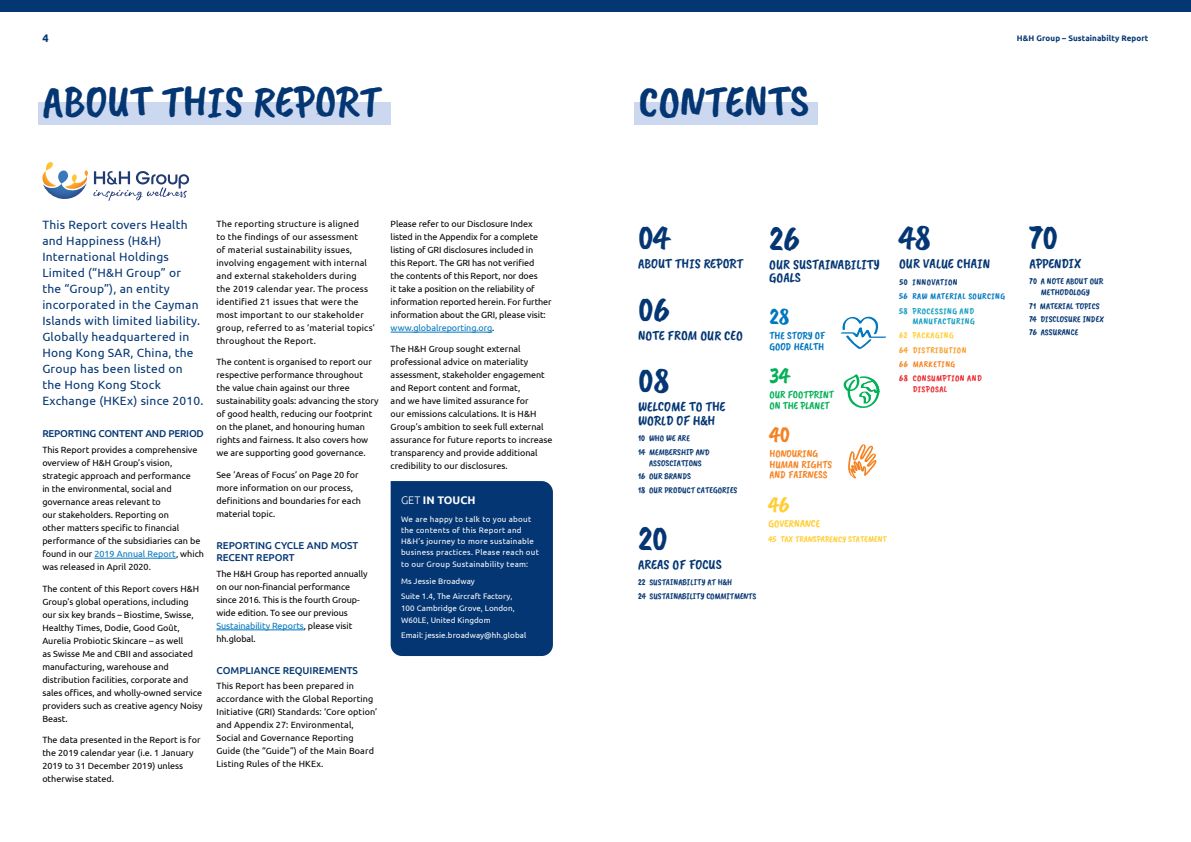
<style>
.page{position:relative;width:1191px;height:842px;background:#fff}
.page>*{position:absolute;margin:0;border:0;box-sizing:border-box;transform-origin:0 0}
.t1{font:45px "Caveat Brush";color:#043673}
.t2{font:35px "Caveat Brush";letter-spacing:-.01em;color:#043673}
.t3{font:23.2px "Caveat Brush";color:#ffce35}
.t4{font:23.2px "Caveat Brush";color:#0077be}
.t5{font:23.2px "Caveat Brush";color:#00b156}
.t6{font:23.2px "Caveat Brush";color:#f58220}
.t7{font:14px/13.8px "Caveat Brush";color:#043673}
.t8{font:12px/16px "Ubuntu";letter-spacing:.02em;color:#043673}
.t9{font:700 11px "Ubuntu";color:#fff}
.t10{font:700 11px "Ubuntu";color:#043673}
.t11{font:10.8px/10.6px "Caveat Brush";color:#f58220}
.t12{font:10.8px/10.6px "Caveat Brush";color:#00b156}
.t13{font:10.8px/10.6px "Caveat Brush";color:#0077be}
.t14{font:10.8px "Caveat Brush";color:#ffce35}
.t15{font:500 10px/12px "Ubuntu";color:#043673}
.t16{font:500 10px "Ubuntu";letter-spacing:-.02em;color:#043673}
.t17{font:9px/13px "Ubuntu";color:#000}
.t18{font:9px/13px "Ubuntu";letter-spacing:.02em;color:#000}
.t19{font:9px/13.6px "Caveat Brush";color:#043673}
.t20{font:9px/10.8px "Caveat Brush";letter-spacing:.04em;color:#129dc0;text-align:right}
.t21{font:9px "Caveat Brush";color:#ffce35}
.t22{font:9px/10.8px "Caveat Brush";letter-spacing:.04em;color:#eb2227}
.t23{font:9px "Caveat Brush";letter-spacing:.04em;color:#0077be}
.t24{font:9px "Caveat Brush";letter-spacing:.04em;color:#f99d2a}
.t25{font:9px "Caveat Brush";letter-spacing:.04em;color:#043673}
.t26{font:9px "Caveat Brush";letter-spacing:.04em;color:#ffce35}
.t27{font:9px "Caveat Brush";letter-spacing:.04em;color:#f58220}
.t28{font:8px/11px "Ubuntu";letter-spacing:.03em;color:#fff}
.t29{font:8px/14.8px "Ubuntu";letter-spacing:.01em;color:#fff}
.t30{font:700 8px "Ubuntu";letter-spacing:.01em;color:#043673}
.s1{color:#0077be}
.s2{font-weight:300}
</style>
<div class="page">
<div style="left:0;top:0;width:1191px;height:12px;background:#043673"></div>
<div style="left:634px;top:102px;width:184px;height:23px;background:#ccd8ef"></div>
<hr style="left:94px;top:558px;width:82px;height:1px;background:#0077be">
<hr style="left:216px;top:629px;width:88px;height:1px;background:#0077be">
<hr style="left:390px;top:332px;width:102px;height:1px;background:#0077be">
<div style="left:39px;top:102px;width:352px;height:23px;background:#ccd8ef"></div>
<div style="left:391px;top:481px;width:162px;height:175px;background:#043673"></div>
<svg style="left:840px;top:316px;width:47px;height:33px"></svg>
<svg style="left:843px;top:374px;width:36px;height:34px"></svg>
<svg style="left:848px;top:444px;width:29px;height:35px"></svg>
<svg style="left:43px;top:162px;width:146px;height:39px"></svg>
<p class="t10" style="left:43px;top:32px;width:8px">4</p>
<p class="t30" style="left:1017px;top:33px;width:133px">H&amp;H Group – Sustainabilty Report</p>
<h1 class="t1" style="left:43px;top:75px;width:339px">ABOUT THIS REPORT</h1>
<p class="t8" style="left:42px;top:217px;width:163px">This Report covers Health and Happiness (H&amp;H)<br>International Holdings<br>Limited (“H&amp;H Group” or<br>the “Group”), an entity incorporated in the Cayman<br>Islands with limited liability.<br>Globally headquartered in<br>Hong Kong SAR, China, the<br>Group has been listed on the Hong Kong Stock<br>Exchange (HKEx) since 2010.</p>
<p class="t16" style="left:42px;top:427px;width:163px">REPORTING CONTENT AND PERIOD</p>
<p class="t17" style="left:42px;top:443px;width:163px">This Report provides a comprehensive overview of H&amp;H Group’s vision, strategic approach and performance<br>in the environmental, social and governance areas relevant to<br>our stakeholders. Reporting on<br>other matters specific to financial performance of the subsidiaries can be found in our <span class="s1">2019 Annual Report</span>, which was released in April 2020.</p>
<p class="t17" style="left:42px;top:581px;width:162px">The content of this Report covers H&amp;H Group’s global operations, including our six key brands – Biostime, Swisse, Healthy Times, Dodie, Good Goût, Aurelia Probiotic Skincare – as well<br>as Swisse Me and CBII and associated manufacturing, warehouse and distribution facilities, corporate and sales offices, and wholly-owned service providers such as creative agency Noisy Beast.</p>
<p class="t17" style="left:42px;top:733px;width:160px">The data presented in the Report is for the 2019 calendar year (i.e. 1 January<br>2019 to 31 December 2019) unless otherwise stated.</p>
<p class="t18" style="left:216px;top:217px;width:160px">The reporting structure is aligned<br>to the findings of our assessment<br>of material sustainability issues, involving engagement with internal and external stakeholders during<br>the 2019 calendar year. The process identified 21 issues that were the most important to our stakeholder group, referred to as ‘material topics’ throughout the Report.</p>
<p class="t17" style="left:216px;top:355px;width:164px">The content is organised to report our respective performance throughout the value chain against our three sustainability goals: advancing the story of good health, reducing our footprint on the planet, and honouring human rights and fairness. It also covers how we are supporting good governance.</p>
<p class="t17" style="left:216px;top:468px;width:146px">See ’Areas of Focus’ on Page 20 for more information on our process, definitions and boundaries for each material topic.</p>
<p class="t15" style="left:216px;top:539px;width:143px">REPORTING CYCLE AND MOST<br>RECENT REPORT</p>
<p class="t17" style="left:216px;top:567px;width:153px">The H&amp;H Group has reported annually on our non-financial performance since 2016. This is the fourth Group&shy;wide edition. To see our previous<br><span class="s1">Sustainability Reports</span>, please visit hh.global.</p>
<p class="t15" style="left:216px;top:664px;width:143px">COMPLIANCE REQUIREMENTS</p>
<p class="t17" style="left:216px;top:679px;width:162px">This Report has been prepared in accordance with the Global Reporting Initiative (GRI) Standards: ‘Core option’ and Appendix 27: Environmental, Social and Governance Reporting Guide (the “Guide”) of the Main Board Listing Rules of the HKEx.</p>
<p class="t17" style="left:390px;top:217px;width:162px">Please refer to our Disclosure Index listed in the Appendix for a complete listing of GRI disclosures included in<br>this Report. The GRI has not verified<br>the contents of this Report, nor does<br>it take a position on the reliability of information reported herein. For further information about the GRI, please visit: <span class="s1">www.globalreporting.org</span>.</p>
<p class="t17" style="left:390px;top:342px;width:163px">The H&amp;H Group sought external professional advice on materiality assessment, stakeholder engagement and Report content and format,<br>and we have limited assurance for<br>our emissions calculations. It is H&amp;H Group’s ambition to seek full external assurance for future reports to increase transparency and provide additional credibility to our disclosures.</p>
<p class="t9" style="left:401px;top:494px;width:76px"><span class="s2">GET</span> IN TOUCH</p>
<p class="t28" style="left:401px;top:513px;width:139px">We are happy to talk to you about the contents of this Report and H&amp;H’s journey to more sustainable business practices. Please reach out</p>
<p class="t28" style="left:401px;top:558px;width:129px">to our Group Sustainability team:</p>
<p class="t29" style="left:401px;top:574px;width:113px">Ms Jessie Broadway<br>Suite 1.4, The Aircraft Factory,</p>
<p class="t29" style="left:401px;top:602px;width:115px;line-height:12px">100 Cambridge Grove, London,<br>W60LE, United Kingdom</p>
<p class="t29" style="left:401px;top:627px;width:127px">Email: jessie.broadway@hh.global</p>
<h1 class="t1" style="left:638px;top:75px;width:172px">CONTENTS</h1>
<h2 class="t2" style="left:638px;top:218px;width:33px">04</h2>
<h3 class="t7" style="left:638px;top:257px;width:107px">ABOUT THIS REPORT</h3>
<h2 class="t2" style="left:638px;top:289px;width:33px">06</h2>
<h3 class="t7" style="left:638px;top:328px;width:106px">NOTE FROM OUR CEO</h3>
<h2 class="t2" style="left:638px;top:360px;width:33px">08</h2>
<h3 class="t7" style="left:638px;top:400px;width:89px">WELCOME TO THE<br>WORLD OF H&amp;H</h3>
<p class="t19" style="left:638px;top:432px;width:73px">10 WHO WE ARE<br>14 MEMBERSHIP AND</p>
<p class="t19" style="left:638px;top:456px;width:101px;text-indent:11px">ASSOSCIATIONS<br>16 OUR BRANDS<br>18 OUR PRODUCT CATEGORIES</p>
<h2 class="t2" style="left:638px;top:518px;width:31px">20</h2>
<h3 class="t7" style="left:638px;top:557px;width:85px">AREAS OF FOCUS</h3>
<p class="t19" style="left:638px;top:576px;width:120px">22 SUSTAINABILITY AT H&amp;H<br>24 SUSTAINABILITY COMMITMENTS</p>
<h2 class="t2" style="left:769px;top:218px;width:32px">26</h2>
<h3 class="t7" style="left:769px;top:257px;width:112px">OUR SUSTAINABILITY<br>GOALS</h3>
<h3 class="t4" style="left:769px;top:303px;width:21px">28</h3>
<p class="t13" style="left:769px;top:330px;width:57px">THE STORY OF<br>GOOD HEALTH</p>
<h3 class="t5" style="left:769px;top:362px;width:22px">34</h3>
<p class="t12" style="left:769px;top:389px;width:66px">OUR FOOTPRINT<br>ON THE PLANET</p>
<h3 class="t6" style="left:769px;top:422px;width:22px">40</h3>
<p class="t11" style="left:769px;top:449px;width:64px">HONOURING<br>HUMAN RIGHTS<br>AND FAIRNESS</p>
<h3 class="t3" style="left:768px;top:491px;width:23px">46</h3>
<p class="t14" style="left:768px;top:517px;width:53px">GOVERNANCE</p>
<p class="t21" style="left:768px;top:534px;width:120px">45 TAX TRANSPARENCY STATEMENT</p>
<h2 class="t2" style="left:899px;top:218px;width:33px">48</h2>
<h3 class="t7" style="left:899px;top:257px;width:93px">OUR VALUE CHAIN</h3>
<p class="t25" style="left:899px;top:277px;width:60px">50 INNOVATION</p>
<p class="t20" style="left:899px;top:306px;width:77px">58 PROCESSING AND<br>MANUFACTURING</p>
<p class="t26" style="left:899px;top:330px;width:56px">62 PACKAGING</p>
<p class="t24" style="left:899px;top:344px;width:69px">64 DISTRIBUTION</p>
<p class="t27" style="left:899px;top:359px;width:58px">66 MARKETING</p>
<p class="t22" style="left:912px;top:373px;width:71px;text-indent:-14px">68 CONSUMPTION AND<br>DISPOSAL</p>
<p class="t23" style="left:899px;top:291px;width:107px">56 RAW MATERIAL SOURCING</p>
<h2 class="t2" style="left:1029px;top:217px;width:30px">70</h2>
<h3 class="t7" style="left:1029px;top:257px;width:53px">APPENDIX</h3>
<p class="t19" style="left:1029px;top:276px;width:75px;line-height:10.8px;text-align:center">70 A NOTE ABOUT OUR<br>METHODOLOGY</p>
<p class="t19" style="left:1029px;top:299px;width:76px">71 MATERIAL TOPICS<br>74 DISCLOSURE INDEX<br>76 ASSURANCE</p>
</div>
